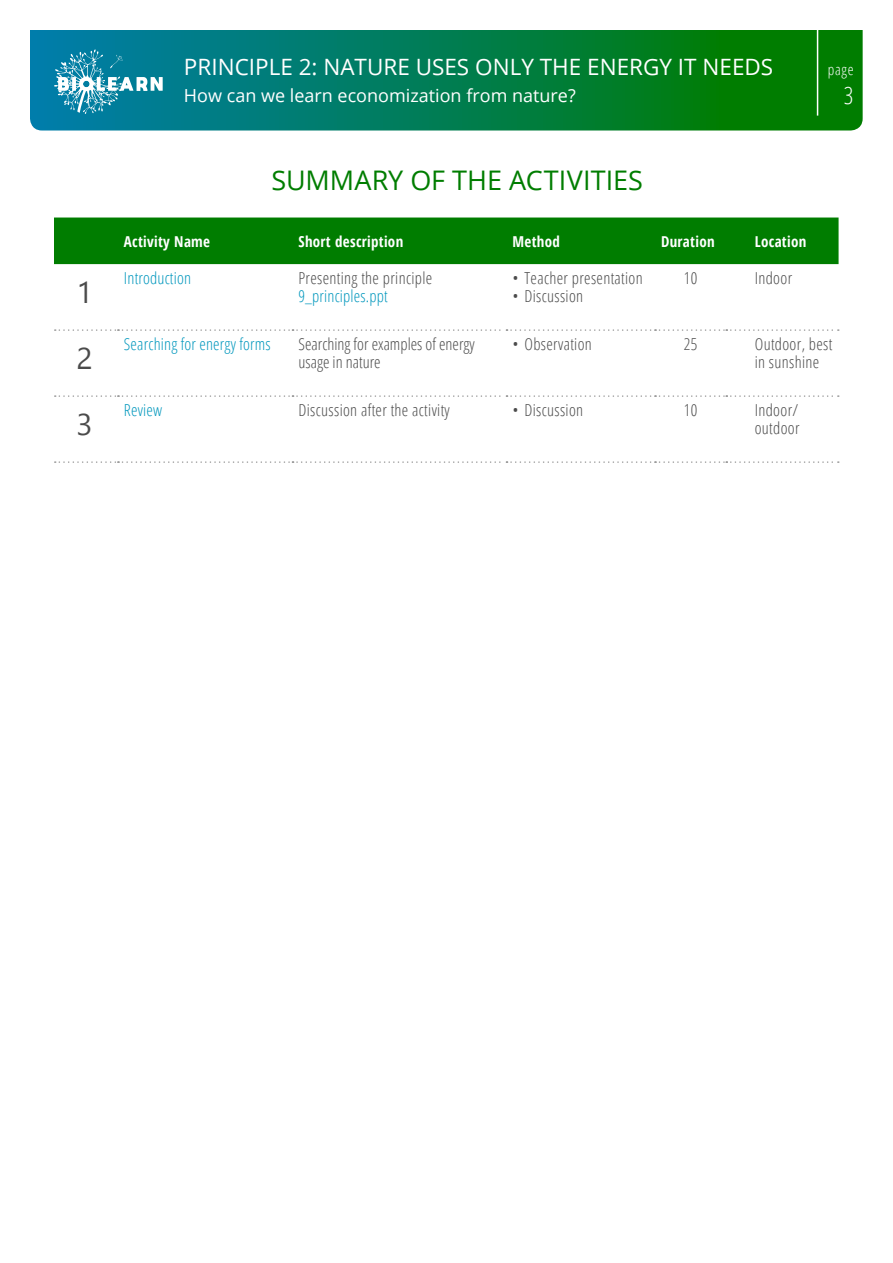
<style>
.page{position:relative;width:893px;height:1263px;background:#fff}
.page>*{position:absolute;margin:0;border:0;box-sizing:border-box;transform-origin:0 0}
.t1{font:27px "Open Sans";letter-spacing:.005em;color:#007d00}
.t2{font:300 condensed 24px "Open Sans";color:#fff}
.t3{font:22.5px "Open Sans";color:#fff}
.t4{font:18px "Open Sans";color:#fff}
.t5{font:300 condensed 16.5px/18px "Open Sans";letter-spacing:.02em;color:#4b4b4b}
.t6{font:300 condensed 16.5px "Open Sans";letter-spacing:.01em;color:#0097bd}
.t7{font:300 condensed 16.5px/18px "Open Sans";color:#4b4b4b}
.t8{font:700 condensed 15px "Open Sans";letter-spacing:.02em;color:#fff}
.t9{font:300 condensed 15px "Open Sans";color:#fff}
</style>
<div class="page">
<svg style="left:30px;top:30px;width:833px;height:101px;background:#017d49"></svg>
<svg style="left:54px;top:49px;width:109px;height:65px;background:#3598b0"></svg>
<hr style="left:817px;top:30px;width:1px;height:86px;background:#fff">
<div style="left:54px;top:218px;width:784px;height:46px;background:#007d00"></div>
<svg style="left:55px;top:395px;width:784px;height:2px"></svg>
<svg style="left:55px;top:329px;width:784px;height:2px"></svg>
<svg style="left:55px;top:461px;width:784px;height:2px"></svg>
<h3 class="t3" style="left:184px;top:51px;width:591px">PRINCIPLE 2: NATURE USES ONLY THE ENERGY IT NEEDS</h3>
<p class="t4" style="left:184px;top:83px;width:393px">How can we learn economization from nature?</p>
<p class="t9" style="left:828px;top:59px;width:27px">page</p>
<h2 class="t2" style="left:844px;top:79px;width:11px">3</h2>
<h1 class="t1" style="left:272px;top:162px;width:373px">SUMMARY OF THE ACTIVITIES</h1>
<p class="t8" style="left:124px;top:231px;width:88px">Activity Name</p>
<p class="t8" style="left:298px;top:231px;width:106px">Short description</p>
<p class="t8" style="left:512px;top:231px;width:49px">Method</p>
<p class="t8" style="left:661px;top:231px;width:55px">Duration</p>
<p class="t8" style="left:755px;top:231px;width:53px">Location</p>
<p class="t6" style="left:124px;top:267px;width:69px">Introduction</p>
<p class="t5" style="left:298px;top:269px;width:135px">Presenting the principle</p>
<p class="t6" style="left:298px;top:285px;width:91px">9_principles.ppt</p>
<p class="t5" style="left:512px;top:269px;width:132px">• Teacher presentation</p>
<p class="t5" style="left:512px;top:287px;width:72px">• Discussion</p>
<p class="t5" style="left:684px;top:269px;width:15px">10</p>
<p class="t5" style="left:755px;top:269px;width:39px">Indoor</p>
<p class="t6" style="left:124px;top:333px;width:148px">Searching for energy forms</p>
<p class="t7" style="left:298px;top:335px;width:178px">Searching for examples of energy usage in nature</p>
<p class="t5" style="left:512px;top:335px;width:81px">• Observation</p>
<p class="t5" style="left:684px;top:335px;width:15px">25</p>
<p class="t5" style="left:755px;top:335px;width:79px">Outdoor, best in sunshine</p>
<p class="t6" style="left:124px;top:399px;width:40px">Review</p>
<p class="t5" style="left:298px;top:401px;width:153px">Discussion after the activity</p>
<p class="t5" style="left:512px;top:401px;width:72px">• Discussion</p>
<p class="t5" style="left:684px;top:401px;width:15px">10</p>
<p class="t5" style="left:755px;top:401px;width:46px">Indoor/ outdoor</p>
</div>
